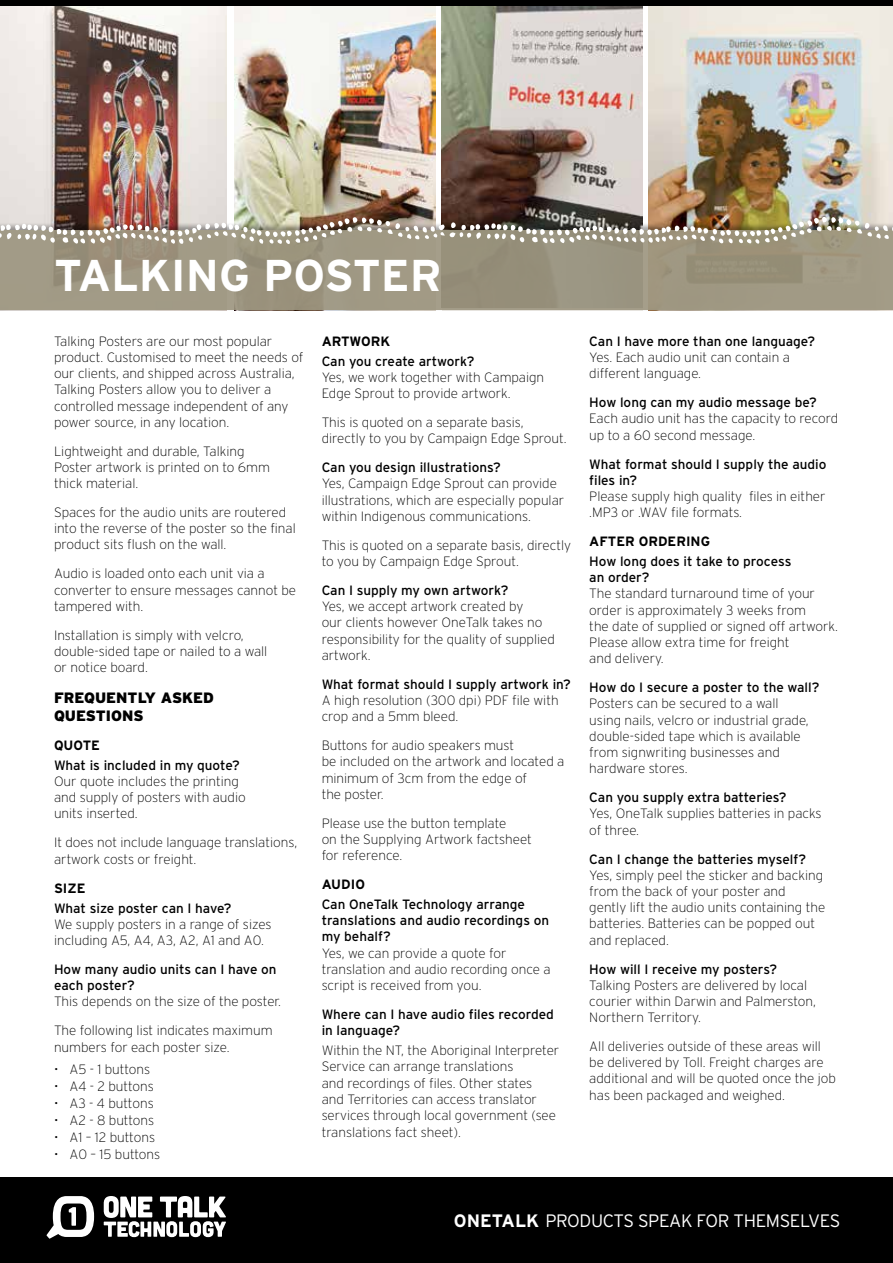
<style>
.page{position:relative;width:893px;height:1263px;background:#fff}
.page>*{position:absolute;margin:0;border:0;box-sizing:border-box;transform-origin:0 0}
.t1{font:700 44.55px "Interstate";color:#fff}
.t2{font:300 18px "Interstate";letter-spacing:-.02em;color:#fff}
.t3{font:900 15px/18px "Interstate";color:#000}
.t4{font:200 13.5px/16.2px "Interstate";color:#000}
.t5{font:13.5px/16.2px "Interstate";color:#000}
.t6{font:700 13.5px "Interstate";color:#000}
.s1{font-weight:700}
</style>
<div class="page">
<img style="left:0;top:5px;width:226px;height:211px">
<img style="left:235px;top:5px;width:201px;height:211px">
<img style="left:442px;top:5px;width:200px;height:211px">
<img style="left:648px;top:5px;width:245px;height:211px">
<div style="left:0;top:230px;width:893px;height:80px;background:#9d9680"></div>
<div style="left:0;top:1177px;width:893px;height:86px;background:#000"></div>
<div style="left:0;top:0;width:893px;height:5px;background:#000"></div>
<svg style="left:47px;top:1196px;width:179px;height:43px"></svg>
<img style="left:0;top:216px;width:893px;height:28px">
<h1 class="t1" style="left:54px;top:250px;width:389px">TALKING POSTER</h1>
<p class="t4" style="left:54px;top:333px;width:251px">Talking Posters are our most popular product. Customised to meet the needs of our clients, and shipped across Australia, Talking Posters allow you to deliver a controlled message independent of any power source, in any location.</p>
<p class="t4" style="left:54px;top:443px;width:217px">Lightweight and durable, Talking<br>Poster artwork is printed on to 6mm thick material.</p>
<p class="t4" style="left:54px;top:504px;width:243px">Spaces for the audio units are routered into the reverse of the poster so the final product sits flush on the wall.</p>
<p class="t4" style="left:54px;top:566px;width:244px">Audio is loaded onto each unit via a converter to ensure messages cannot be tampered with.</p>
<p class="t4" style="left:54px;top:627px;width:215px">Installation is simply with velcro, double-sided tape or nailed to a wall or notice board.</p>
<p class="t3" style="left:54px;top:688px;width:162px">FREQUENTLY ASKED<br>QUESTIONS</p>
<p class="t6" style="left:54px;top:738px;width:48px">QUOTE</p>
<p class="t5" style="left:54px;top:757px;width:187px">What is included in my quote?</p>
<p class="t4" style="left:54px;top:773px;width:193px">Our quote includes the printing and supply of posters with audio units inserted.</p>
<p class="t4" style="left:54px;top:835px;width:245px">It does not include language translations, artwork costs or freight.</p>
<p class="t6" style="left:54px;top:880px;width:33px">SIZE</p>
<p class="t5" style="left:54px;top:900px;width:179px">What size poster can I have?</p>
<p class="t4" style="left:54px;top:916px;width:219px">We supply posters in a range of sizes including A5, A4, A3, A2, A1 and A0.</p>
<p class="t5" style="left:54px;top:961px;width:224px">How many audio units can I have on each poster?</p>
<p class="t4" style="left:54px;top:987px;width:229px;line-height:29px">This depends on the size of the poster.<br>The following list indicates maximum</p>
<p class="t4" style="left:54px;top:1039px;width:177px">numbers for each poster size.</p>
<p class="t4" style="left:54px;top:1061px;width:98px">• A5 - 1 buttons</p>
<p class="t4" style="left:54px;top:1078px;width:101px">• A4 - 2 buttons</p>
<p class="t4" style="left:54px;top:1095px;width:101px">• A3 - 4 buttons</p>
<p class="t4" style="left:54px;top:1112px;width:102px">• A2 - 8 buttons</p>
<p class="t4" style="left:54px;top:1129px;width:103px">• A1 – 12 buttons</p>
<p class="t4" style="left:54px;top:1146px;width:108px">• A0 – 15 buttons</p>
<p class="t6" style="left:322px;top:333px;width:70px">ARTWORK</p>
<p class="t5" style="left:322px;top:353px;width:154px">Can you create artwork?</p>
<p class="t4" style="left:322px;top:369px;width:224px">Yes, we work together with Campaign<br>Edge Sprout to provide artwork.</p>
<p class="t4" style="left:322px;top:414px;width:246px">This is quoted on a separate basis, directly to you by Campaign Edge Sprout.</p>
<p class="t5" style="left:322px;top:459px;width:181px">Can you design illustrations?</p>
<p class="t4" style="left:322px;top:476px;width:244px">Yes, Campaign Edge Sprout can provide illustrations, which are especially popular within Indigenous communications.</p>
<p class="t4" style="left:322px;top:537px;width:251px">This is quoted on a separate basis, directly to you by Campaign Edge Sprout.</p>
<p class="t5" style="left:322px;top:582px;width:188px">Can I supply my own artwork?</p>
<p class="t4" style="left:322px;top:598px;width:235px">Yes, we accept artwork created by<br>our clients however OneTalk takes no responsibility for the quality of supplied artwork.</p>
<p class="t5" style="left:322px;top:676px;width:251px">What format should I supply artwork in?</p>
<p class="t4" style="left:322px;top:692px;width:238px">A high resolution (300 dpi) PDF file with crop and a 5mm bleed.</p>
<p class="t4" style="left:322px;top:737px;width:244px">Buttons for audio speakers must<br>be included on the artwork and located a minimum of 3cm from the edge of<br>the poster.</p>
<p class="t4" style="left:322px;top:815px;width:212px">Please use the button template<br>on the Supplying Artwork factsheet for reference.</p>
<p class="t6" style="left:322px;top:877px;width:45px">AUDIO</p>
<p class="t5" style="left:322px;top:896px;width:229px">Can OneTalk Technology arrange translations and audio recordings on my behalf?</p>
<p class="t4" style="left:322px;top:945px;width:230px">Yes, we can provide a quote for translation and audio recording once a script is received from you.</p>
<p class="t5" style="left:322px;top:1006px;width:234px">Where can I have audio files recorded in language?</p>
<p class="t4" style="left:322px;top:1042px;width:239px">Within the NT, the Aboriginal Interpreter Service can arrange translations<br>and recordings of files. Other states<br>and Territories can access translator services through local government (see translations fact sheet).</p>
<p class="t5" style="left:589px;top:333px;width:227px">Can I have more than one language?</p>
<p class="t4" style="left:589px;top:349px;width:202px">Yes. Each audio unit can contain a different language.</p>
<p class="t5" style="left:589px;top:394px;width:229px">How long can my audio message be?</p>
<p class="t4" style="left:589px;top:410px;width:250px">Each audio unit has the capacity to record up to a 60 second message.</p>
<p class="t5" style="left:589px;top:455px;width:239px">What format should I supply the audio files in?</p>
<p class="t4" style="left:589px;top:488px;width:238px">Please supply high quality files in either .MP3 or .WAV file formats.</p>
<p class="t6" style="left:589px;top:534px;width:122px">AFTER ORDERING</p>
<p class="t5" style="left:589px;top:553px;width:204px">How long does it take to process an order?</p>
<p class="t4" style="left:589px;top:586px;width:250px">The standard turnaround time of your order is approximately 3 weeks from<br>the date of supplied or signed off artwork.<br>Please allow extra time for freight<br>and delivery.</p>
<p class="t5" style="left:589px;top:679px;width:232px">How do I secure a poster to the wall?</p>
<p class="t4" style="left:589px;top:695px;width:221px">Posters can be secured to a wall using nails, velcro or industrial grade, double-sided tape which is available from signwriting businesses and hardware stores.</p>
<p class="t5" style="left:589px;top:789px;width:199px">Can you supply extra batteries?</p>
<p class="t4" style="left:589px;top:805px;width:234px">Yes, OneTalk supplies batteries in packs of three.</p>
<p class="t5" style="left:589px;top:850px;width:218px">Can I change the batteries myself?</p>
<p class="t4" style="left:589px;top:867px;width:237px">Yes, simply peel the sticker and backing from the back of your poster and gently lift the audio units containing the batteries. Batteries can be popped out and replaced.</p>
<p class="t5" style="left:589px;top:960px;width:189px">How will I receive my posters?</p>
<p class="t4" style="left:589px;top:977px;width:228px">Talking Posters are delivered by local courier within Darwin and Palmerston,<br>Northern Territory.</p>
<p class="t4" style="left:589px;top:1038px;width:248px">All deliveries outside of these areas will be delivered by Toll. Freight charges are additional and will be quoted once the job has been packaged and weighed.</p>
<h2 class="t2" style="left:454px;top:1211px;width:388px"><span class="s1">ONETALK</span> PRODUCTS SPEAK FOR THEMSELVES</h2>
</div>
